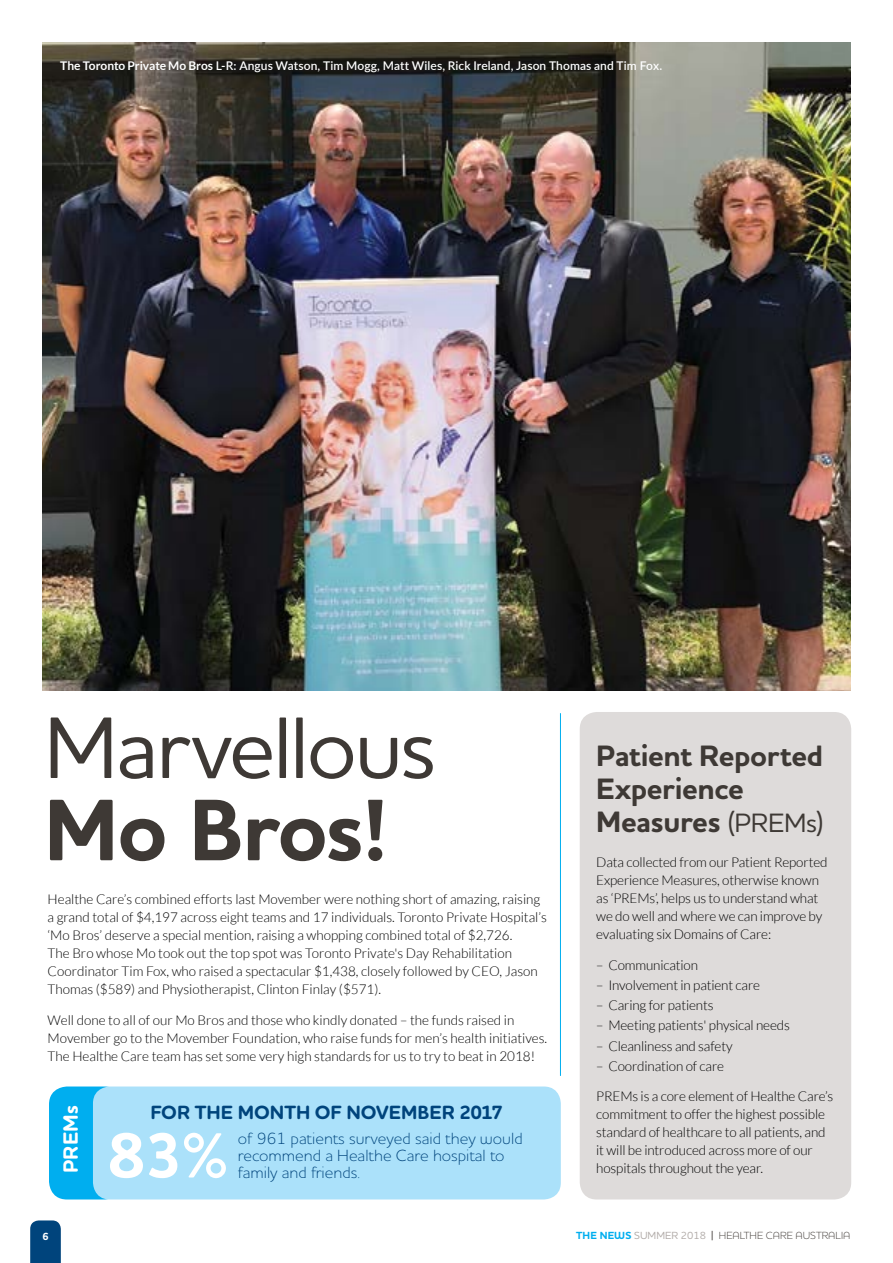
<style>
.page{position:relative;width:893px;height:1263px;background:#fff}
.page>*{position:absolute;margin:0;border:0;box-sizing:border-box;transform-origin:0 0}
.t1{font:500 88.8px "Houschka Pro";letter-spacing:-.025em;color:#3e3935}
.t2{font:700 88.8px "Houschka Pro";letter-spacing:-.025em;color:#3e3935}
.t3{font:700 64.95px "Houschka Pro";color:#fff}
.t4{font:700 30px/33px "Houschka Pro";letter-spacing:-.01em;color:#3e3935}
.t5{font:700 21px "Houschka Rounded";color:#fff}
.t6{font:700 19.5px "Houschka Rounded";color:#00447c}
.t7{font:300 16.5px/16.5px "Houschka Pro";color:#00447c}
.t8{font:300 13.5px/18px "Lato";color:#000}
.t9{font:600 12px "Lato";letter-spacing:.005em;color:#fff}
.t10{font:300 10.5px "Houschka Pro";color:#3e3935}
.t11{font:700 10.5px "Houschka Pro";color:#fff}
.s1{font-weight:700}
.s2{font-weight:500;font-size:27px}
.s3{font-weight:700;color:#00aeef}
.s4{font-weight:500;color:#b1aba8}
.s5{font-weight:500}
</style>
<div class="page">
<svg style="left:30px;top:1220px;width:31px;height:43px"></svg>
<div style="left:580px;top:712px;width:271px;height:487px;background:#dedbda;border-radius:17px"></div>
<img style="left:43px;top:43px;width:807px;height:647px">
<div style="left:49px;top:1086px;width:74px;height:113px;background:#00aeef;border-radius:18px"></div>
<div style="left:93px;top:1086px;width:468px;height:113px;background:#abe1fa;border-radius:17px"></div>
<hr style="left:560px;top:713px;width:1px;height:363px;background:#00aeef">
<p class="t9" style="left:60px;top:57px;width:603px"><span class="s1">The Toronto Private Mo Bros</span> L-R: Angus Watson, Tim Mogg, Matt Wiles, Rick Ireland, Jason Thomas and Tim Fox.</p>
<h1 class="t1" style="left:44px;top:691px;width:394px">Marvellous</h1>
<h1 class="t2" style="left:44px;top:772px;width:347px">Mo Bros!</h1>
<p class="t8" style="left:48px;top:891px;width:501px">Healthe Care’s combined efforts last Movember were nothing short of amazing, raising a grand total of $4,197 across eight teams and 17 individuals. Toronto Private Hospital’s ‘Mo Bros’ deserve a special mention, raising a whopping combined total of $2,726.<br>The Bro whose Mo took out the top spot was Toronto Private's Day Rehabilitation Coordinator Tim Fox, who raised a spectacular $1,438, closely followed by CEO, Jason Thomas ($589) and Physiotherapist, Clinton Finlay ($571).</p>
<p class="t8" style="left:48px;top:1011px;width:501px">Well done to all of our Mo Bros and those who kindly donated – the funds raised in<br>Movember go to the Movember Foundation, who raise funds for men’s health initiatives.<br>The Healthe Care team has set some very high standards for us to try to beat in 2018!</p>
<h3 class="t5" style="left:57px;top:1173px;width:69px;rotate:-90deg">PREMs</h3>
<h3 class="t6" style="left:150px;top:1100px;width:354px">FOR THE MONTH OF NOVEMBER 2017</h3>
<h2 class="t3" style="left:107px;top:1113px;width:122px">83%</h2>
<p class="t7" style="left:238px;top:1130px;width:286px">of 961 patients surveyed said they would recommend a Healthe Care hospital to family and friends.</p>
<h3 class="t4" style="left:596px;top:740px;width:229px">Patient Reported<br>Experience<br>Measures <span class="s2">(PREMs)</span></h3>
<p class="t8" style="left:596px;top:853px;width:233px">Data collected from our Patient Reported Experience Measures, otherwise known as ‘PREMs’, helps us to understand what we do well and where we can improve by evaluating six Domains of Care:</p>
<p class="t8" style="left:596px;top:956px;width:103px">– Communication</p>
<p class="t8" style="left:596px;top:976px;width:165px">– Involvement in patient care</p>
<p class="t8" style="left:596px;top:996px;width:119px">– Caring for patients</p>
<p class="t8" style="left:596px;top:1017px;width:195px">– Meeting patients' physical needs</p>
<p class="t8" style="left:596px;top:1037px;width:138px">– Cleanliness and safety</p>
<p class="t8" style="left:596px;top:1057px;width:129px">– Coordination of care</p>
<p class="t8" style="left:596px;top:1088px;width:239px">PREMs is a core element of Healthe Care’s commitment to offer the highest possible standard of healthcare to all patients, and it will be introduced across more of our hospitals throughout the year.</p>
<p class="t11" style="left:42px;top:1229px;width:8px">6</p>
<p class="t10" style="left:576px;top:1228px;width:276px"><span class="s3">THE NEWS</span> <span class="s4">SUMMER 2018</span> <span class="s5">|</span> HEALTHE CARE AUSTRALIA</p>
</div>
